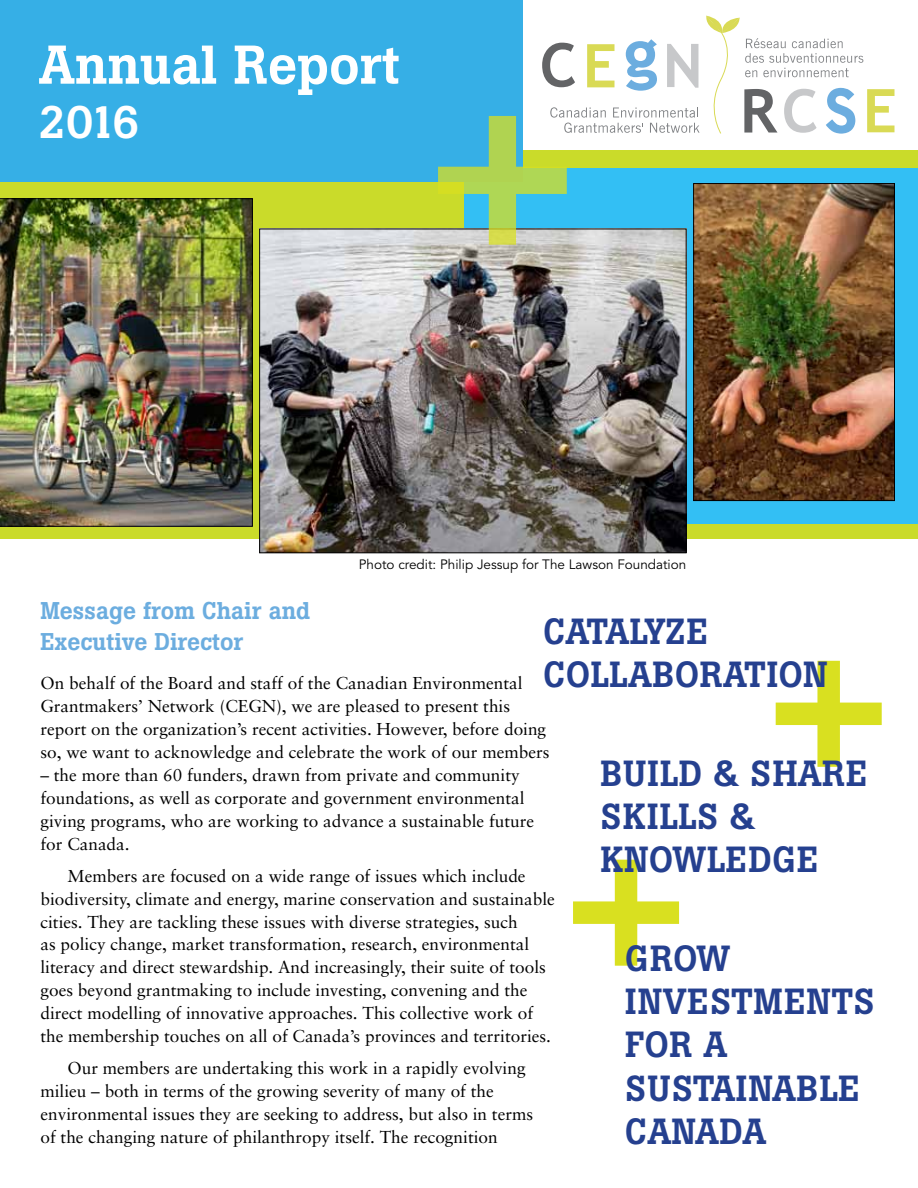
<style>
.page{position:relative;width:918px;height:1188px;background:#fff}
.page>*{position:absolute;margin:0;border:0;box-sizing:border-box;transform-origin:0 0}
.t1{font:700 255px "Helvetica Neue LT Std";color:#d9e020}
.t2{font:700 210px "Helvetica Neue LT Std";color:#d9e020}
.t3{font:500 54px "Boton";color:#fff}
.t4{font:500 45px "Boton";color:#fff}
.t5{font:500 36px/43.2px "Boton";letter-spacing:.02em;color:#25408f}
.t6{font:500 24px/31.7px "Boton";color:#6caddf}
.t7{font:17.25px/23px "Sabon";color:#000}
.t8{font:13.5px "Avenir LT Std";color:#000}
</style>
<div class="page">
<div style="left:0;top:0;width:918px;height:539px;background:#cadb2a"></div>
<div style="left:521px;top:0;width:397px;height:149px;background:#fff"></div>
<div style="left:464px;top:168px;width:454px;height:356px;background:#33bff4"></div>
<div style="left:0;top:0;width:523px;height:181px;background:#36afe6"></div>
<svg style="left:542px;top:16px;width:353px;height:118px"></svg>
<img style="left:695px;top:185px;width:198px;height:314px">
<div style="left:693px;top:183px;width:202px;height:318px;border:1px solid #000"></div>
<img style="left:0;top:199px;width:253px;height:327px">
<img style="left:261px;top:231px;width:423px;height:320px">
<div style="left:259px;top:229px;width:427px;height:324px;border:1px solid #000"></div>
<h3 class="t3" style="left:39px;top:33px;width:363px">Annual Report</h3>
<h3 class="t4" style="left:39px;top:95px;width:102px">2016</h3>
<h1 class="t1" style="left:426px;top:-4px;width:154px">+</h1>
<p class="t8" style="left:359px;top:557px;width:329px">Photo credit: Philip Jessup for The Lawson Foundation</p>
<h3 class="t6" style="left:40px;top:595px;width:271px">Message from Chair and<br>Executive Director</h3>
<p class="t7" style="left:40px;top:672px;width:510px">On behalf of the Board and staff of the Canadian Environmental Grantmakers’ Network (CEGN), we are pleased to present this report on the organization’s recent activities. However, before doing so, we want to acknowledge and celebrate the work of our members</p>
<p class="t7" style="left:40px;top:764px;width:495px">– the more than 60 funders, drawn from private and community foundations, as well as corporate and government environmental giving programs, who are working to advance a sustainable future for Canada.</p>
<p class="t7" style="left:40px;top:864px;width:516px;text-indent:27px">Members are focused on a wide range of issues which include biodiversity, climate and energy, marine conservation and sustainable cities. They are tackling these issues with diverse strategies, such<br>as policy change, market transformation, research, environmental literacy and direct stewardship. And increasingly, their suite of tools goes beyond grantmaking to include investing, convening and the direct modelling of innovative approaches. This collective work of the membership touches on all of Canada’s provinces and territories.</p>
<p class="t7" style="left:40px;top:1056px;width:494px;text-indent:27px">Our members are undertaking this work in a rapidly evolving milieu – both in terms of the growing severity of many of the environmental issues they are seeking to address, but also in terms of the changing nature of philanthropy itself. The recognition</p>
<h3 class="t5" style="left:544px;top:610px;width:286px">CATALYZE<br>COLLABORATION</h3>
<h2 class="t2" style="left:766px;top:562px;width:127px">+</h2>
<h3 class="t5" style="left:600px;top:751px;width:268px">BUILD &amp; SHARE<br>SKILLS &amp;<br>KNOWLEDGE</h3>
<h2 class="t2" style="left:563px;top:761px;width:127px">+</h2>
<h3 class="t5" style="left:625px;top:937px;width:251px">GROW<br>INVESTMENTS<br>FOR A<br>SUSTAINABLE<br>CANADA</h3>
</div>
